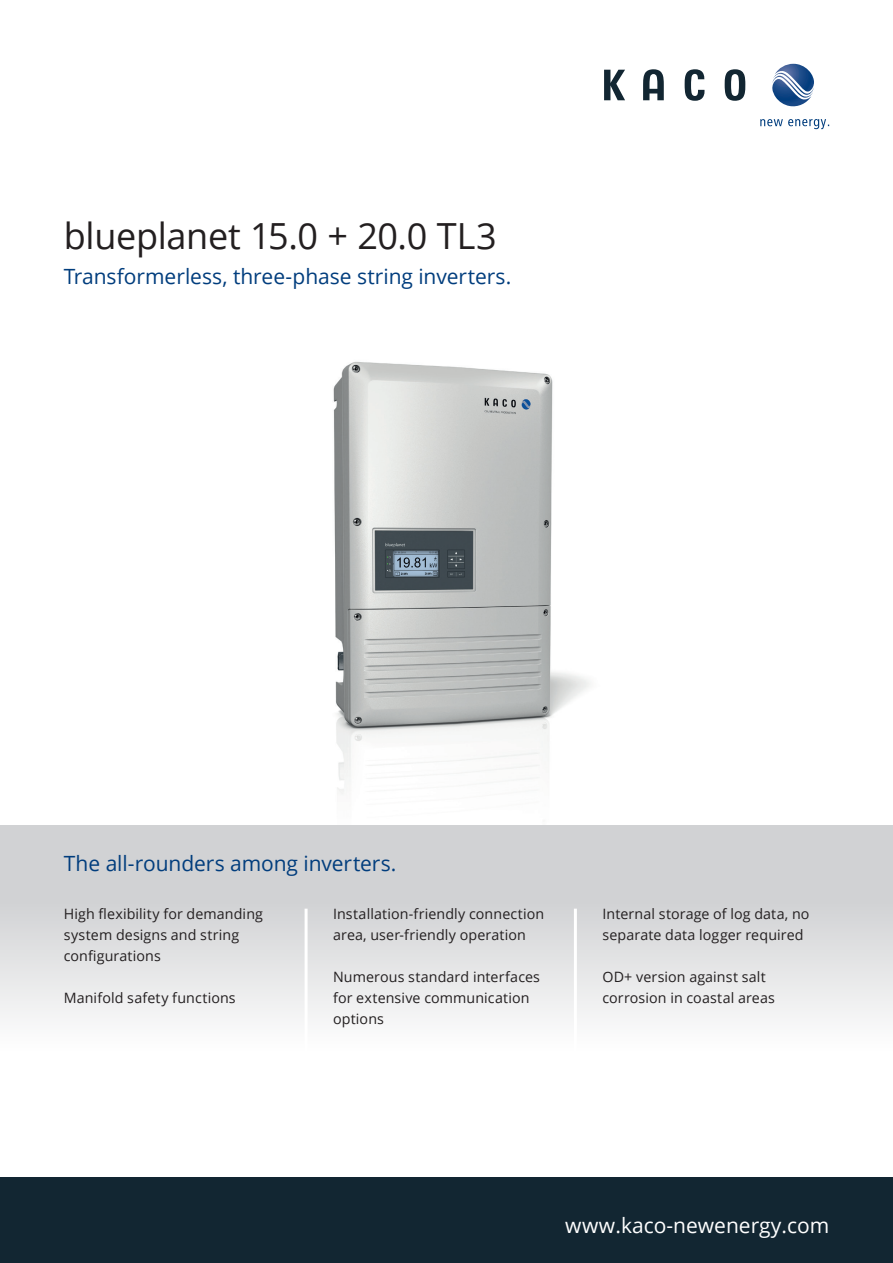
<style>
.page{position:relative;width:893px;height:1263px;background:#fff}
.page>*{position:absolute;margin:0;border:0;box-sizing:border-box;transform-origin:0 0}
.t1{font:36px "Open Sans";letter-spacing:-.01em;color:#231f20}
.t2{font:21px "Open Sans";letter-spacing:-.005em;color:#013d7d}
.t3{font:21px "Open Sans";color:#fff}
.t4{font:14.25px/21px "Open Sans";letter-spacing:.01em;color:#231f20}
</style>
<div class="page">
<img style="left:333px;top:362px;width:257px;height:432px">
<svg style="left:604px;top:69px;width:141px;height:32px"></svg>
<svg style="left:772px;top:64px;width:42px;height:43px"></svg>
<svg style="left:760px;top:119px;width:69px;height:10px"></svg>
<div style="left:0;top:1178px;width:893px;height:85px;background:#122632"></div>
<div style="left:0;top:825px;width:893px;height:353px;background:linear-gradient(to bottom,#cbcccf,#fff)"></div>
<hr style="left:305px;top:909px;width:3px;height:203px;background:#fff">
<hr style="left:574px;top:909px;width:3px;height:203px;background:#fff">
<h1 class="t1" style="left:64px;top:211px;width:434px">blueplanet 15.0 + 20.0 TL3</h1>
<h2 class="t2" style="left:64px;top:262px;width:449px">Transformerless, three-phase string inverters.</h2>
<h2 class="t2" style="left:64px;top:849px;width:334px">The all-rounders among inverters.</h2>
<p class="t4" style="left:64px;top:903px;width:201px">High flexibility for demanding system designs and string configurations</p>
<p class="t4" style="left:64px;top:987px;width:173px">Manifold safety functions</p>
<p class="t4" style="left:333px;top:903px;width:213px">Installation-friendly connection area, user-friendly operation</p>
<p class="t4" style="left:333px;top:966px;width:208px">Numerous standard interfaces for extensive communication options</p>
<p class="t4" style="left:602px;top:903px;width:209px">Internal storage of log data, no separate data logger required</p>
<p class="t4" style="left:602px;top:966px;width:174px">OD+ version against salt corrosion in coastal areas</p>
<h2 class="t3" style="left:565px;top:1211px;width:265px">www.kaco-newenergy.com</h2>
</div>
